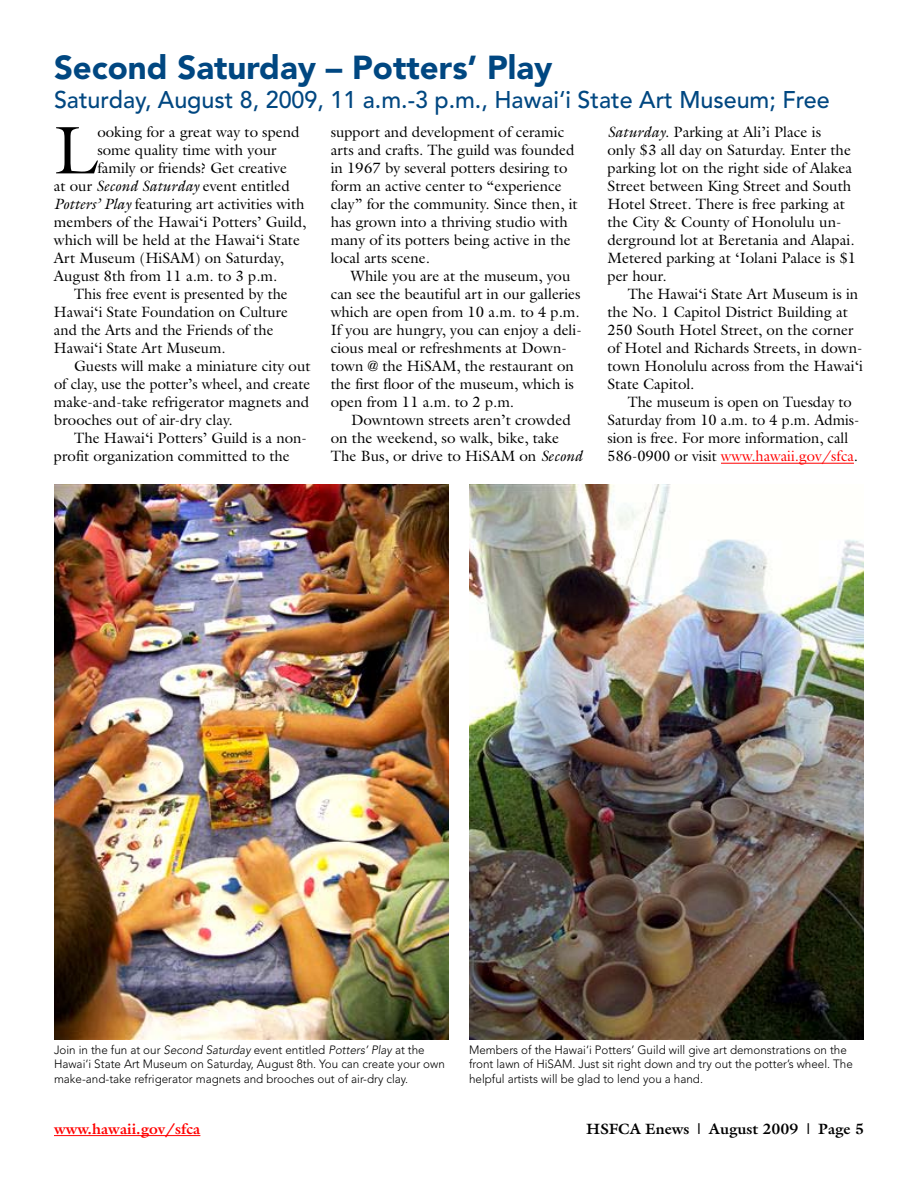
<style>
.page{position:relative;width:918px;height:1188px;background:#fff}
.page>*{position:absolute;margin:0;border:0;box-sizing:border-box;transform-origin:0 0}
.t1{font:67.95px "Galliard";color:#000}
.t2{font:900 33px "Avenir";color:#004781}
.t3{font:500 24px "Avenir";color:#004781}
.t4{font:15px/18px "Galliard";color:#000}
.t5{font:700 15px "Galliard";color:#000}
.t6{font:700 15px "Galliard";color:#f00}
.t7{font:300 12px/14.4px "Avenir";color:#000}
.s1{font-style:italic}
.s2{color:#f00}
</style>
<div class="page">
<hr style="left:54px;top:1135px;width:146px;height:1px;background:#f00">
<hr style="left:721px;top:463px;width:133px;height:1px;background:#f00">
<img style="left:54px;top:484px;width:395px;height:555px">
<img style="left:469px;top:484px;width:395px;height:555px">
<h2 class="t2" style="left:54px;top:47px;width:500px">Second Saturday – Potters’ Play</h2>
<h3 class="t3" style="left:54px;top:85px;width:777px">Saturday, August 8, 2009, 11 a.m.-3 p.m., Hawai‘i State Art Museum; Free</h3>
<h1 class="t1" style="left:54px;top:107px;width:45px">L</h1>
<p class="t4" style="left:97px;top:123px;width:204px">ooking for a great way to spend</p>
<p class="t4" style="left:608px;top:123px;width:250px"><span class="s1">Saturday</span>. Parking at Ali’i Place is<br>only $3 all day on Saturday. Enter the parking lot on the right side of Alakea Street between King Street and South Hotel Street. There is free parking at the City &amp; County of Honolulu un&shy;derground lot at Beretania and Alapai.<br>Metered parking at ‘Iolani Palace is $1 per hour.</p>
<p class="t4" style="left:608px;top:285px;width:257px;text-indent:20px">The Hawai‘i State Art Museum is in the No. 1 Capitol District Building at 250 South Hotel Street, on the corner of Hotel and Richards Streets, in down&shy;town Honolulu across from the Hawai‘i State Capitol.</p>
<p class="t4" style="left:607px;top:393px;width:253px;text-indent:20px">The museum is open on Tuesday to Saturday from 10 a.m. to 4 p.m. Admis&shy;sion is free. For more information, call 586-0900 or visit <span class="s2">www.hawaii.gov/sfca</span>.</p>
<p class="t4" style="left:331px;top:123px;width:248px">support and development of ceramic arts and crafts. The guild was founded in 1967 by several potters desiring to form an active center to “experience clay” for the community. Since then, it has grown into a thriving studio with many of its potters being active in the local arts scene.</p>
<p class="t4" style="left:331px;top:267px;width:253px;text-indent:20px">While you are at the museum, you can see the beautiful art in our galleries which are open from 10 a.m. to 4 p.m.<br>If you are hungry, you can enjoy a deli&shy;cious meal or refreshments at Down&shy;town @ the HiSAM, the restaurant on the first floor of the museum, which is open from 11 a.m. to 2 p.m.</p>
<p class="t4" style="left:331px;top:411px;width:254px;text-indent:20px">Downtown streets aren’t crowded on the weekend, so walk, bike, take<br>The Bus, or drive to HiSAM on <span class="s1">Second</span></p>
<p class="t4" style="left:97px;top:141px;width:181px">some quality time with your</p>
<p class="t4" style="left:97px;top:159px;width:191px">family or friends? Get creative</p>
<p class="t4" style="left:54px;top:177px;width:237px">at our <span class="s1">Second Saturday</span> event entitled</p>
<p class="t4" style="left:54px;top:195px;width:252px"><span class="s1">Potters’ Play</span> featuring art activities with</p>
<p class="t4" style="left:54px;top:213px;width:254px">members of the Hawai‘i Potters’ Guild,</p>
<p class="t4" style="left:54px;top:231px;width:247px">which will be held at the Hawai‘i State</p>
<p class="t4" style="left:54px;top:249px;width:232px">Art Museum (HiSAM) on Saturday,</p>
<p class="t4" style="left:54px;top:267px;width:225px">August 8th from 11 a.m. to 3 p.m.</p>
<p class="t4" style="left:74px;top:285px;width:215px">This free event is presented by the</p>
<p class="t4" style="left:54px;top:303px;width:235px">Hawai‘i State Foundation on Culture</p>
<p class="t4" style="left:54px;top:321px;width:221px">and the Arts and the Friends of the</p>
<p class="t4" style="left:54px;top:339px;width:173px">Hawai‘i State Art Museum.</p>
<p class="t4" style="left:74px;top:357px;width:238px">Guests will make a miniature city out</p>
<p class="t4" style="left:54px;top:375px;width:258px">of clay, use the potter’s wheel, and create</p>
<p class="t4" style="left:54px;top:393px;width:257px">make-and-take refrigerator magnets and</p>
<p class="t4" style="left:54px;top:411px;width:180px">brooches out of air-dry clay.</p>
<p class="t4" style="left:74px;top:429px;width:234px">The Hawai‘i Potters’ Guild is a non-</p>
<p class="t4" style="left:54px;top:447px;width:237px">profit organization committed to the</p>
<p class="t7" style="left:54px;top:1043px;width:392px">Join in the fun at our <span class="s1">Second Saturday</span> event entitled <span class="s1">Potters’ Play</span> at the<br>Hawai‘i State Art Museum on Saturday, August 8th. You can create your own make-and-take refrigerator magnets and brooches out of air-dry clay.</p>
<p class="t7" style="left:469px;top:1043px;width:385px">Members of the Hawai‘i Potters’ Guild will give art demonstrations on the front lawn of HiSAM. Just sit right down and try out the potter’s wheel. The helpful artists will be glad to lend you a hand.</p>
<p class="t6" style="left:54px;top:1119px;width:148px">www.hawaii.gov/sfca</p>
<p class="t5" style="left:586px;top:1119px;width:279px">HSFCA Enews | August 2009 | Page 5</p>
</div>
